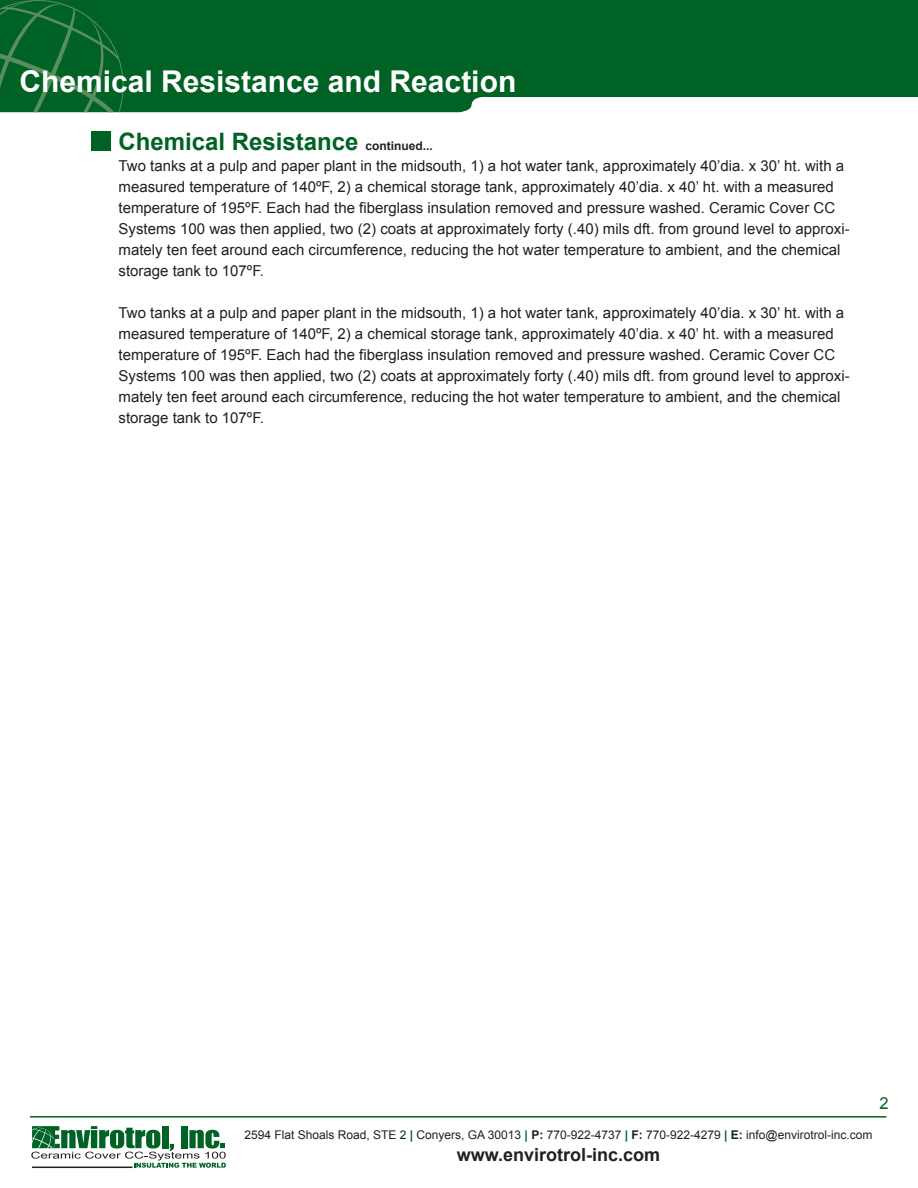
<style>
.page{position:relative;width:918px;height:1188px;background:#fff}
.page>*{position:absolute;margin:0;border:0;box-sizing:border-box;transform-origin:0 0}
.t1{font:700 30px "Arial";color:#fff}
.t2{font:700 24px "Arial";color:#006224}
.t3{font:700 18px "Arial";color:#231f20}
.t4{font:16.5px "Arial";color:#006224}
.t5{font:15px/21px "Arial";color:#231f20}
.t6{font:12px "Arial";color:#231f20}
.s1{font-size:12px;color:#231f20}
.s2{font-weight:700;color:#006224}
.s3{font-weight:700}
</style>
<div class="page">
<svg style="left:124px;top:0;width:794px;height:112px;background:#136d34"></svg>
<svg style="left:0;top:0;width:124px;height:112px;background:#0c682c"></svg>
<div style="left:91px;top:131px;width:19px;height:20px;background:#006224"></div>
<svg style="left:31px;top:1126px;width:195px;height:42px"></svg>
<hr style="left:32px;top:1167px;width:100px;height:1px;background:#231f20">
<hr style="left:30px;top:1116px;width:856px;height:2px;background:#006224">
<h1 class="t1" style="left:19px;top:61px;width:498px">Chemical Resistance and Reaction</h1>
<h2 class="t2" style="left:119px;top:126px;width:316px">Chemical Resistance <span class="s1">continued...</span></h2>
<p class="t5" style="left:119px;top:155px;width:733px">Two tanks at a pulp and paper plant in the midsouth, 1) a hot water tank, approximately 40’dia. x 30’ ht. with a measured temperature of 140ºF, 2) a chemical storage tank, approximately 40’dia. x 40’ ht. with a measured temperature of 195ºF. Each had the fiberglass insulation removed and pressure washed. Ceramic Cover CC Systems 100 was then applied, two (2) coats at approximately forty (.40) mils dft. from ground level to approxi&shy;mately ten feet around each circumference, reducing the hot water temperature to ambient, and the chemical storage tank to 107ºF.</p>
<p class="t5" style="left:119px;top:302px;width:733px">Two tanks at a pulp and paper plant in the midsouth, 1) a hot water tank, approximately 40’dia. x 30’ ht. with a measured temperature of 140ºF, 2) a chemical storage tank, approximately 40’dia. x 40’ ht. with a measured temperature of 195ºF. Each had the fiberglass insulation removed and pressure washed. Ceramic Cover CC Systems 100 was then applied, two (2) coats at approximately forty (.40) mils dft. from ground level to approxi&shy;mately ten feet around each circumference, reducing the hot water temperature to ambient, and the chemical storage tank to 107ºF.</p>
<p class="t4" style="left:879px;top:1093px;width:11px">2</p>
<p class="t6" style="left:244px;top:1127px;width:629px">2594 Flat Shoals Road, STE 2 <span class="s2">|</span> Conyers, GA 30013 <span class="s2">|</span> <span class="s3">P:</span> 770-922-4737 <span class="s2">|</span> <span class="s3">F:</span> 770-922-4279 <span class="s2">|</span> <span class="s3">E:</span> info@envirotrol-inc.com</p>
<p class="t3" style="left:457px;top:1142px;width:205px">www.envirotrol-inc.com</p>
</div>
